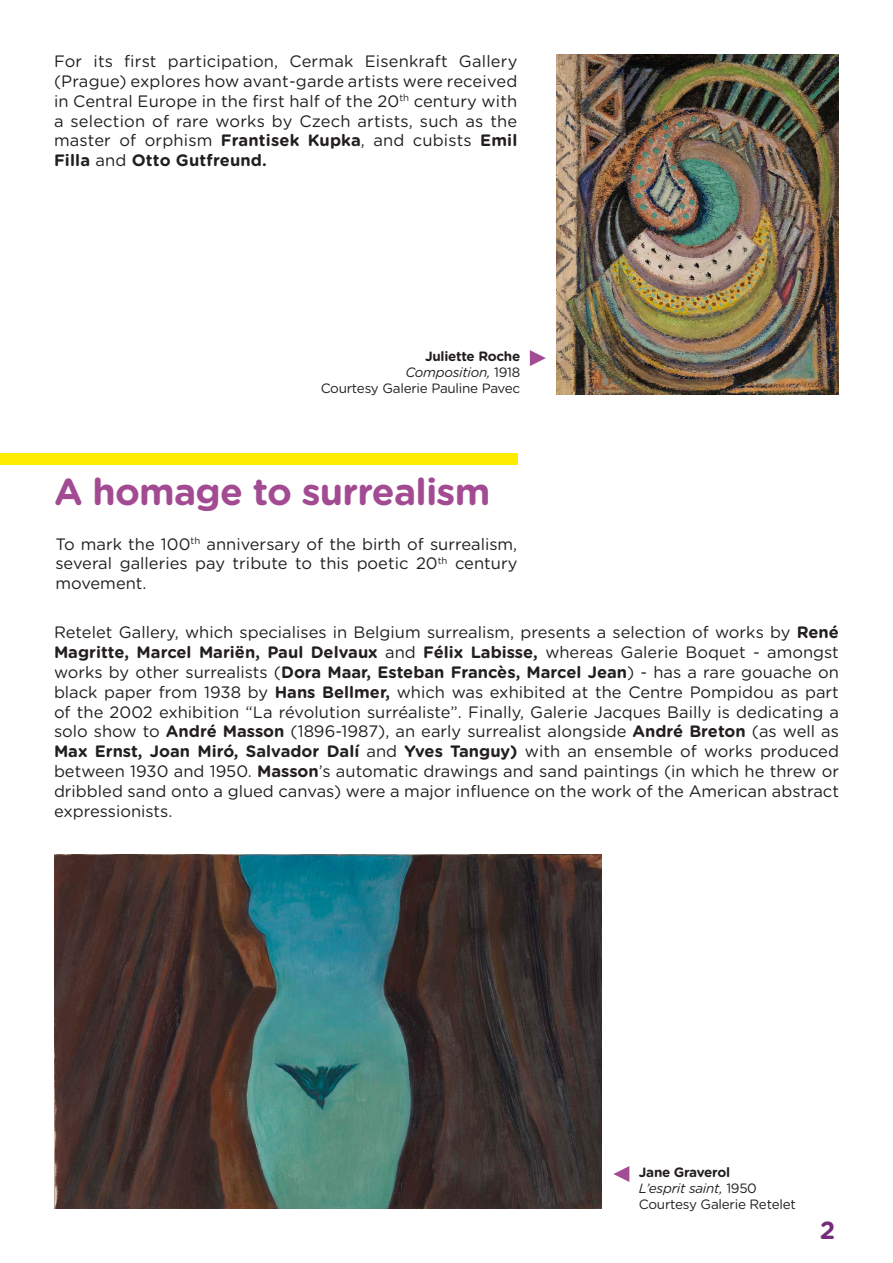
<style>
.page{position:relative;width:893px;height:1263px;background:#fff}
.page>*{position:absolute;margin:0;border:0;box-sizing:border-box;transform-origin:0 0}
.t1{font:700 37.5px "Gotham Rounded";letter-spacing:-.02em;color:#a34b92}
.t2{font:700 24.75px "Gotham Rounded";color:#742d7a}
.t3{font:16.5px/19.8px "Gotham Rounded";color:#231f20;text-align:justify}
.t4{font:13.5px "Gotham Rounded";letter-spacing:-.02em;color:#231f20}
.t5{font:italic 13.5px "Gotham Rounded";letter-spacing:-.02em;color:#231f20}
.t6{font:700 13.5px "Gotham Rounded";letter-spacing:-.02em;color:#231f20}
.s1{font-weight:700}
.s2{font-style:normal}
</style>
<div class="page">
<div style="left:0;top:453px;width:517px;height:11px;background:#feed00"></div>
<img style="left:557px;top:54px;width:282px;height:340px">
<svg style="left:530px;top:350px;width:16px;height:16px"></svg>
<img style="left:54px;top:854px;width:548px;height:355px">
<svg style="left:613px;top:1166px;width:16px;height:16px"></svg>
<p class="t3" style="left:54px;top:51px;width:465px">For its first participation, Cermak Eisenkraft Gallery (Prague) explores how avant-garde artists were received in Central Europe in the first half of the 20<sup>th</sup> century with a selection of rare works by Czech artists, such as the master of orphism <span class="s1">Frantisek Kupka</span>, and cubists <span class="s1">Emil Filla</span> and <span class="s1">Otto Gutfreund.</span></p>
<p class="t6" style="left:425px;top:346px;width:97px">Juliette Roche</p>
<p class="t5" style="left:405px;top:363px;width:116px">Composition, <span class="s2">1918</span></p>
<p class="t4" style="left:321px;top:379px;width:201px">Courtesy Galerie Pauline Pavec</p>
<p class="t1" style="left:54px;top:464px;width:438px">A homage to surrealism</p>
<p class="t3" style="left:55px;top:533px;width:463px">To mark the 100<sup>th</sup> anniversary of the birth of surrealism, several galleries pay tribute to this poetic 20<sup>th</sup> century movement.</p>
<p class="t3" style="left:54px;top:622px;width:786px">Retelet Gallery, which specialises in Belgium surrealism, presents a selection of works by <span class="s1">René Magritte, Marcel Mariën, Paul Delvaux</span> and <span class="s1">Félix Labisse,</span> whereas Galerie Boquet - amongst works by other surrealists (<span class="s1">Dora Maar, Esteban Francès, Marcel Jean</span>) - has a rare gouache on black paper from 1938 by <span class="s1">Hans Bellmer,</span> which was exhibited at the Centre Pompidou as part of the 2002 exhibition “La révolution surréaliste”. Finally, Galerie Jacques Bailly is dedicating a solo show to <span class="s1">André Masson</span> (1896-1987), an early surrealist alongside <span class="s1">André Breton</span> (as well as <span class="s1">Max Ernst, Joan Miró, Salvador Dalí</span> and <span class="s1">Yves Tanguy)</span> with an ensemble of works produced between 1930 and 1950. <span class="s1">Masson</span>’s automatic drawings and sand paintings (in which he threw or dribbled sand onto a glued canvas) were a major influence on the work of the American abstract expressionists.</p>
<p class="t6" style="left:639px;top:1162px;width:93px">Jane Graverol</p>
<p class="t5" style="left:639px;top:1179px;width:120px">L’esprit saint, <span class="s2">1950</span></p>
<p class="t4" style="left:639px;top:1195px;width:158px">Courtesy Galerie Retelet</p>
<h2 class="t2" style="left:820px;top:1212px;width:17px">2</h2>
</div>
